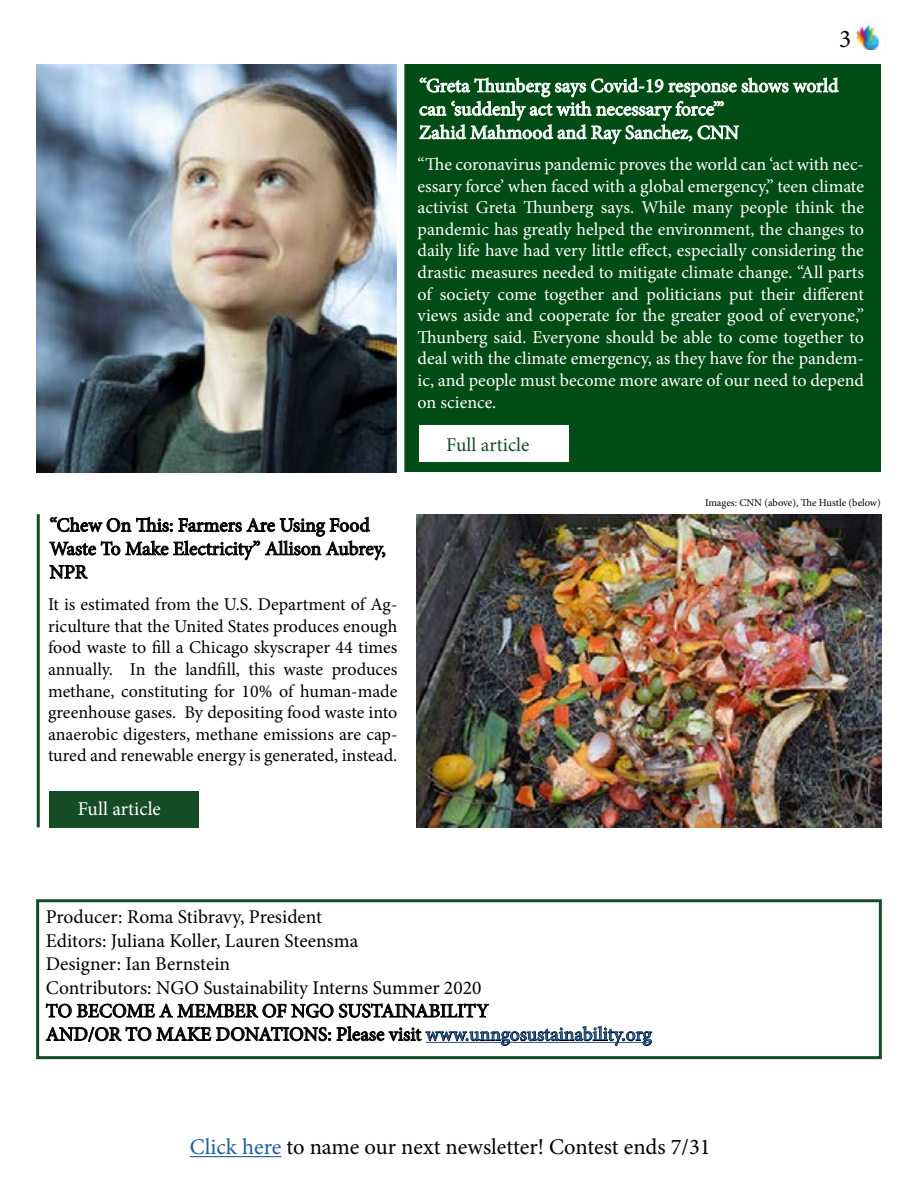
<style>
.page{position:relative;width:918px;height:1188px;background:#fff}
.page>*{position:absolute;margin:0;border:0;box-sizing:border-box;transform-origin:0 0}
.t1{font:25.5px "Minion Pro";color:#000}
.t2{font:22.5px "Minion Pro";letter-spacing:-.005em;color:#000}
.t3{font:19.5px/23.4px "Minion Pro";color:#000}
.t4{font:19.5px/23.4px "Minion Pro";color:#fff}
.t5{font:19.5px "Minion Pro";color:#164c25}
.t6{font:18px/21.6px "Minion Pro";letter-spacing:-.005em;color:#fff;text-align:justify}
.t7{font:18px/21.6px "Minion Pro";letter-spacing:-.005em;color:#000;text-align:justify}
.t8{font:10.5px "Minion Pro";letter-spacing:-.005em;color:#000}
.s1{color:#215e9e}
</style>
<div class="page">
<div style="left:202px;top:64px;width:679px;height:408px;background:#004c16"></div>
<svg style="left:419px;top:77px;width:420px;height:68px"></svg>
<img style="left:36px;top:64px;width:361px;height:408px">
<svg style="left:49px;top:516px;width:337px;height:63px"></svg>
<img style="left:853px;top:20px;width:31px;height:30px">
<img style="left:416px;top:514px;width:465px;height:313px">
<hr style="left:37px;top:514px;width:3px;height:313px;background:#154c25">
<div style="left:397px;top:45px;width:7px;height:468px;background:#fff"></div>
<svg style="left:46px;top:1003px;width:443px;height:15px"></svg>
<svg style="left:45px;top:1026px;width:607px;height:20px"></svg>
<hr style="left:190px;top:1156px;width:91px;height:1px;background:#215e9e">
<div style="left:419px;top:425px;width:149px;height:37px;background:#fff"></div>
<div style="left:50px;top:791px;width:149px;height:37px;background:#164c25"></div>
<div style="left:36px;top:899px;width:846px;height:160px;border:3px solid #164c25"></div>
<h1 class="t1" style="left:839px;top:21px;width:14px">3</h1>
<p class="t4" style="left:419px;top:74px;width:421px">“Greta Thunberg says Covid-19 response shows world can ‘suddenly act with necessary force’”<br>Zahid Mahmood and Ray Sanchez, CNN</p>
<p class="t6" style="left:418px;top:154px;width:448px">“The coronavirus pandemic proves the world can ‘act with nec&shy;essary force’ when faced with a global emergency,” teen climate activist Greta Thunberg says. While many people think the pandemic has greatly helped the environment, the changes to daily life have had very little effect, especially considering the drastic measures needed to mitigate climate change. “All parts of society come together and politicians put their different views aside and cooperate for the greater good of everyone,” Thunberg said. Everyone should be able to come together to deal with the climate emergency, as they have for the pandem&shy;ic, and people must become more aware of our need to depend on science.</p>
<p class="t3" style="left:50px;top:514px;width:338px">“Chew On This: Farmers Are Using Food<br>Waste To Make Electricity” Allison Aubrey,<br>NPR</p>
<p class="t7" style="left:48px;top:594px;width:351px">It is estimated from the U.S. Department of Ag&shy;riculture that the United States produces enough food waste to fill a Chicago skyscraper 44 times annually. In the landfill, this waste produces methane, constituting for 10% of human-made greenhouse gases. By depositing food waste into anaerobic digesters, methane emissions are cap&shy;tured and renewable energy is generated, instead.</p>
<p class="t4" style="left:78px;top:798px;width:85px">Full article</p>
<p class="t5" style="left:446px;top:431px;width:85px">Full article</p>
<p class="t3" style="left:46px;top:906px;width:607px">Producer: Roma Stibravy, President<br>Editors: Juliana Koller, Lauren Steensma<br>Designer: Ian Bernstein<br>Contributors: NGO Sustainability Interns Summer 2020<br>TO BECOME A MEMBER OF NGO SUSTAINABILITY<br>AND/OR TO MAKE DONATIONS: Please visit <span class="s1">www.unngosustainability.org</span></p>
<p class="t8" style="left:705px;top:495px;width:177px">Images: CNN (above), The Hustle (below)</p>
<p class="t2" style="left:190px;top:1132px;width:522px"><span class="s1">Click here</span> to name our next newsletter! Contest ends 7/31</p>
</div>
